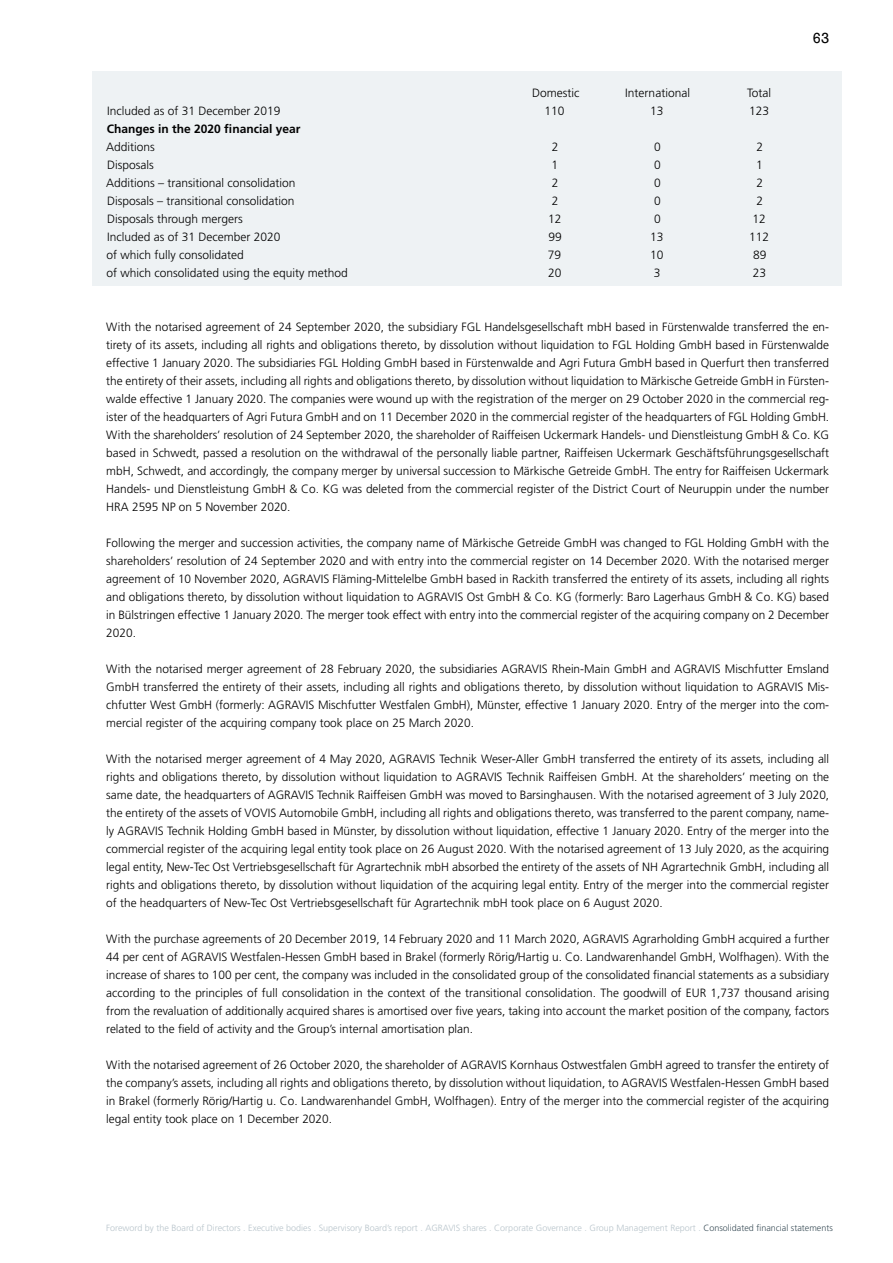
<style>
.page{position:relative;width:893px;height:1263px;background:#fff}
.page>*{position:absolute;margin:0;border:0;box-sizing:border-box;transform-origin:0 0}
.t1{font:15px "Rockwell";color:#000}
.t2{font:300 12px/18px "Frutiger LT Std";color:#000;text-align:justify}
.t3{font:700 12px "Frutiger LT Std";color:#000}
.t4{font:300 9px "Frutiger LT Std";color:#b8c4cb}
.s1{color:#3d505a}
</style>
<div class="page">
<div style="left:92px;top:71px;width:750px;height:214px;background:#eef2f4"></div>
<p class="t2" style="left:532px;top:84px;width:49px">Domestic</p>
<p class="t2" style="left:625px;top:84px;width:66px">International</p>
<p class="t2" style="left:747px;top:84px;width:25px">Total</p>
<p class="t2" style="left:107px;top:102px;width:175px">Included as of 31 December 2019</p>
<p class="t2" style="left:544px;top:102px;width:22px">110</p>
<p class="t2" style="left:650px;top:102px;width:15px">13</p>
<p class="t2" style="left:749px;top:102px;width:22px">123</p>
<p class="t3" style="left:107px;top:121px;width:195px">Changes in the 2020 financial year</p>
<p class="t2" style="left:106px;top:138px;width:50px">Additions</p>
<p class="t2" style="left:552px;top:138px;width:8px">2</p>
<p class="t2" style="left:654px;top:138px;width:8px">0</p>
<p class="t2" style="left:756px;top:138px;width:8px">2</p>
<p class="t2" style="left:107px;top:156px;width:48px">Disposals</p>
<p class="t2" style="left:552px;top:156px;width:8px">1</p>
<p class="t2" style="left:654px;top:156px;width:8px">0</p>
<p class="t2" style="left:756px;top:156px;width:8px">1</p>
<p class="t2" style="left:106px;top:174px;width:191px">Additions – transitional consolidation</p>
<p class="t2" style="left:552px;top:174px;width:8px">2</p>
<p class="t2" style="left:654px;top:174px;width:8px">0</p>
<p class="t2" style="left:756px;top:174px;width:8px">2</p>
<p class="t2" style="left:107px;top:192px;width:189px">Disposals – transitional consolidation</p>
<p class="t2" style="left:552px;top:192px;width:8px">2</p>
<p class="t2" style="left:654px;top:192px;width:8px">0</p>
<p class="t2" style="left:756px;top:192px;width:8px">2</p>
<p class="t2" style="left:107px;top:210px;width:137px">Disposals through mergers</p>
<p class="t2" style="left:548px;top:210px;width:15px">12</p>
<p class="t2" style="left:654px;top:210px;width:8px">0</p>
<p class="t2" style="left:753px;top:210px;width:15px">12</p>
<p class="t2" style="left:107px;top:228px;width:175px">Included as of 31 December 2020</p>
<p class="t2" style="left:548px;top:228px;width:15px">99</p>
<p class="t2" style="left:650px;top:228px;width:15px">13</p>
<p class="t2" style="left:749px;top:228px;width:22px">112</p>
<p class="t2" style="left:107px;top:246px;width:139px">of which fully consolidated</p>
<p class="t2" style="left:548px;top:246px;width:15px">79</p>
<p class="t2" style="left:650px;top:246px;width:15px">10</p>
<p class="t2" style="left:753px;top:246px;width:15px">89</p>
<p class="t2" style="left:107px;top:264px;width:243px">of which consolidated using the equity method</p>
<p class="t2" style="left:548px;top:264px;width:15px">20</p>
<p class="t2" style="left:654px;top:264px;width:8px">3</p>
<p class="t2" style="left:753px;top:264px;width:15px">23</p>
<p class="t1" style="left:813px;top:29px;width:18px">63</p>
<p class="t2" style="left:106px;top:318px;width:724px">With the notarised agreement of 24 September 2020, the subsidiary FGL Handelsgesellschaft mbH based in Fürstenwalde transferred the en&shy;tirety of its assets, including all rights and obligations thereto, by dissolution without liquidation to FGL Holding GmbH based in Fürstenwalde effective 1 January 2020. The subsidiaries FGL Holding GmbH based in Fürstenwalde and Agri Futura GmbH based in Querfurt then transferred the entirety of their assets, including all rights and obligations thereto, by dissolution without liquidation to Märkische Getreide GmbH in Fürsten&shy;walde effective 1 January 2020. The companies were wound up with the registration of the merger on 29 October 2020 in the commercial reg&shy;ister of the headquarters of Agri Futura GmbH and on 11 December 2020 in the commercial register of the headquarters of FGL Holding GmbH.<br>With the shareholders’ resolution of 24 September 2020, the shareholder of Raiffeisen Uckermark Handels- und Dienstleistung GmbH &amp; Co. KG based in Schwedt, passed a resolution on the withdrawal of the personally liable partner, Raiffeisen Uckermark Geschäftsführungsgesellschaft mbH, Schwedt, and accordingly, the company merger by universal succession to Märkische Getreide GmbH. The entry for Raiffeisen Uckermark Handels- und Dienstleistung GmbH &amp; Co. KG was deleted from the commercial register of the District Court of Neuruppin under the number HRA 2595 NP on 5 November 2020.</p>
<p class="t2" style="left:106px;top:534px;width:724px">Following the merger and succession activities, the company name of Märkische Getreide GmbH was changed to FGL Holding GmbH with the shareholders’ resolution of 24 September 2020 and with entry into the commercial register on 14 December 2020. With the notarised merger agreement of 10 November 2020, AGRAVIS Fläming-Mittelelbe GmbH based in Rackith transferred the entirety of its assets, including all rights and obligations thereto, by dissolution without liquidation to AGRAVIS Ost GmbH &amp; Co. KG (formerly: Baro Lagerhaus GmbH &amp; Co. KG) based in Bülstringen effective 1 January 2020. The merger took effect with entry into the commercial register of the acquiring company on 2 December 2020.</p>
<p class="t2" style="left:106px;top:660px;width:724px">With the notarised merger agreement of 28 February 2020, the subsidiaries AGRAVIS Rhein-Main GmbH and AGRAVIS Mischfutter Emsland GmbH transferred the entirety of their assets, including all rights and obligations thereto, by dissolution without liquidation to AGRAVIS Mis&shy;chfutter West GmbH (formerly: AGRAVIS Mischfutter Westfalen GmbH), Münster, effective 1 January 2020. Entry of the merger into the com&shy;mercial register of the acquiring company took place on 25 March 2020.</p>
<p class="t2" style="left:106px;top:750px;width:724px">With the notarised merger agreement of 4 May 2020, AGRAVIS Technik Weser-Aller GmbH transferred the entirety of its assets, including all rights and obligations thereto, by dissolution without liquidation to AGRAVIS Technik Raiffeisen GmbH. At the shareholders’ meeting on the same date, the headquarters of AGRAVIS Technik Raiffeisen GmbH was moved to Barsinghausen. With the notarised agreement of 3 July 2020, the entirety of the assets of VOVIS Automobile GmbH, including all rights and obligations thereto, was transferred to the parent company, name&shy;ly AGRAVIS Technik Holding GmbH based in Münster, by dissolution without liquidation, effective 1 January 2020. Entry of the merger into the commercial register of the acquiring legal entity took place on 26 August 2020. With the notarised agreement of 13 July 2020, as the acquiring legal entity, New-Tec Ost Vertriebsgesellschaft für Agrartechnik mbH absorbed the entirety of the assets of NH Agrartechnik GmbH, including all rights and obligations thereto, by dissolution without liquidation of the acquiring legal entity. Entry of the merger into the commercial register of the headquarters of New-Tec Ost Vertriebsgesellschaft für Agrartechnik mbH took place on 6 August 2020.</p>
<p class="t2" style="left:106px;top:930px;width:724px">With the purchase agreements of 20 December 2019, 14 February 2020 and 11 March 2020, AGRAVIS Agrarholding GmbH acquired a further 44 per cent of AGRAVIS Westfalen-Hessen GmbH based in Brakel (formerly Rörig/Hartig u. Co. Landwarenhandel GmbH, Wolfhagen). With the increase of shares to 100 per cent, the company was included in the consolidated group of the consolidated financial statements as a subsidiary according to the principles of full consolidation in the context of the transitional consolidation. The goodwill of EUR 1,737 thousand arising from the revaluation of additionally acquired shares is amortised over five years, taking into account the market position of the company, factors related to the field of activity and the Group’s internal amortisation plan.</p>
<p class="t2" style="left:106px;top:1056px;width:724px">With the notarised agreement of 26 October 2020, the shareholder of AGRAVIS Kornhaus Ostwestfalen GmbH agreed to transfer the entirety of the company’s assets, including all rights and obligations thereto, by dissolution without liquidation, to AGRAVIS Westfalen-Hessen GmbH based in Brakel (formerly Rörig/Hartig u. Co. Landwarenhandel GmbH, Wolfhagen). Entry of the merger into the commercial register of the acquiring legal entity took place on 1 December 2020.</p>
<p class="t4" style="left:106px;top:1222px;width:728px">Foreword by the Board of Directors . Executive bodies . Supervisory Board’s report . AGRAVIS shares . Corporate Governance . Group Management Report . <span class="s1">Consolidated financial statements</span></p>
</div>
